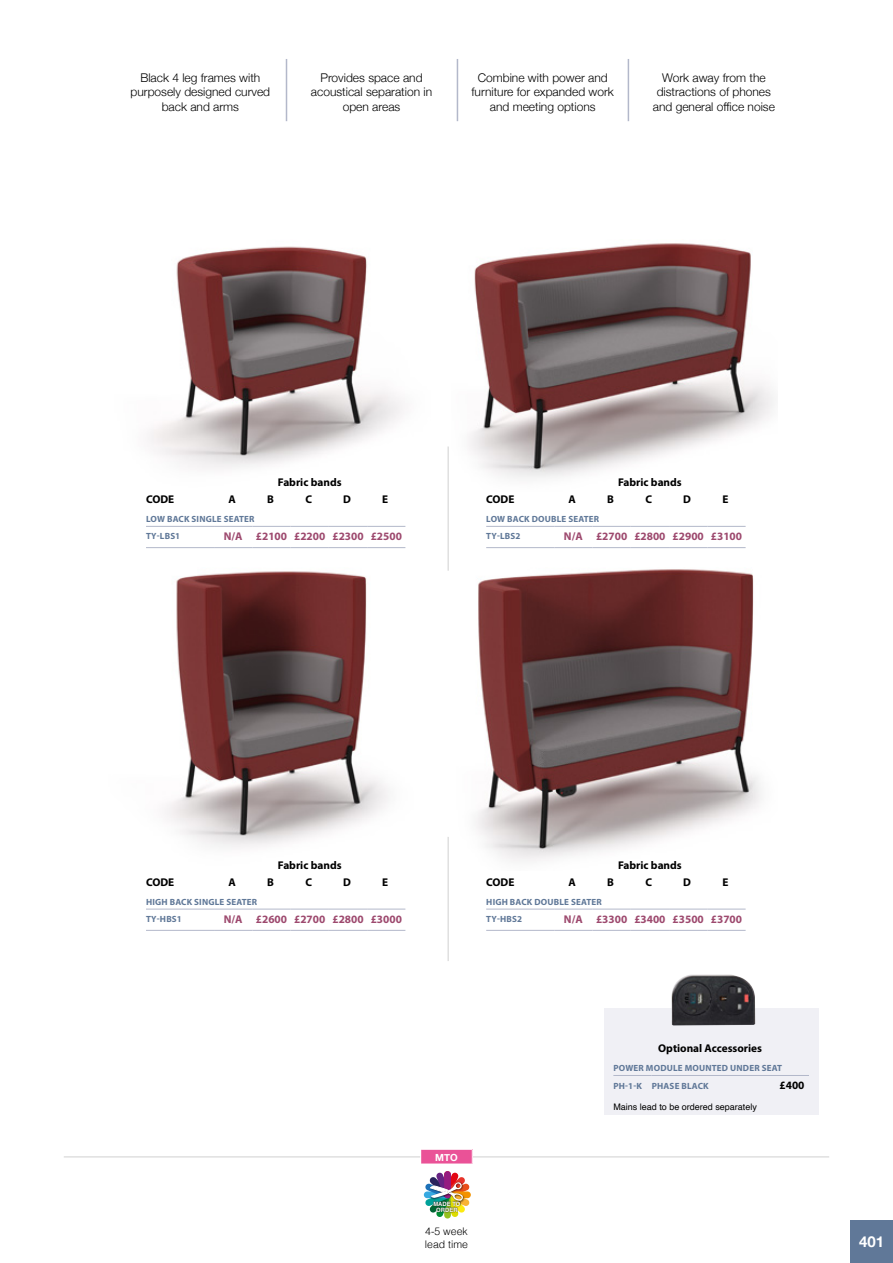
<style>
.page{position:relative;width:893px;height:1263px;background:#fff}
.page>*{position:absolute;margin:0;border:0;box-sizing:border-box;transform-origin:0 0}
.t1{font:700 15px "Helvetica Neue";color:#fff}
.t2{font:300 12px/14.4px "Helvetica Neue";color:#000;text-align:center}
.t3{font:700 11.25px "Myriad Pro";color:#000}
.t4{font:700 11.25px "Myriad Pro";color:#9d496e}
.t5{font:300 10.5px/12.6px "Helvetica";color:#000}
.t6{font:700 9.75px "Helvetica Neue";color:#fff}
.t7{font:700 9px/17.2px "Myriad Pro";letter-spacing:.02em;color:#607898}
.t8{font:9px "Helvetica";color:#000}
.t9{font:700 5.85px/5.8px "Helvetica";color:#fff;text-align:center}
</style>
<div class="page">
<div style="left:604px;top:1008px;width:215px;height:106px;background:#f0f0f5"></div>
<hr style="left:613px;top:1075px;width:39px;height:1px;background:#b3b8ca">
<hr style="left:652px;top:1075px;width:123px;height:1px;background:#b3b8ca">
<hr style="left:775px;top:1075px;width:34px;height:1px;background:#b3b8ca">
<img style="left:671px;top:974px;width:84px;height:51px">
<hr style="left:64px;top:1157px;width:765px;height:1px;background:#d0d0d0">
<img style="left:476px;top:569px;width:285px;height:292px">
<img style="left:469px;top:243px;width:305px;height:235px">
<img style="left:165px;top:571px;width:223px;height:277px">
<img style="left:148px;top:246px;width:255px;height:223px">
<hr style="left:486px;top:526px;width:68px;height:1px;background:#b3b8ca">
<hr style="left:554px;top:526px;width:38px;height:1px;background:#b3b8ca">
<hr style="left:592px;top:526px;width:39px;height:1px;background:#b3b8ca">
<hr style="left:631px;top:526px;width:38px;height:1px;background:#b3b8ca">
<hr style="left:669px;top:526px;width:38px;height:1px;background:#b3b8ca">
<hr style="left:707px;top:526px;width:39px;height:1px;background:#b3b8ca">
<hr style="left:486px;top:547px;width:68px;height:1px;background:#b3b8ca">
<hr style="left:554px;top:547px;width:38px;height:1px;background:#b3b8ca">
<hr style="left:592px;top:547px;width:39px;height:1px;background:#b3b8ca">
<hr style="left:631px;top:547px;width:38px;height:1px;background:#b3b8ca">
<hr style="left:669px;top:547px;width:38px;height:1px;background:#b3b8ca">
<hr style="left:707px;top:547px;width:39px;height:1px;background:#b3b8ca">
<hr style="left:486px;top:909px;width:68px;height:1px;background:#b3b8ca">
<hr style="left:554px;top:909px;width:38px;height:1px;background:#b3b8ca">
<hr style="left:592px;top:909px;width:39px;height:1px;background:#b3b8ca">
<hr style="left:631px;top:909px;width:38px;height:1px;background:#b3b8ca">
<hr style="left:669px;top:909px;width:38px;height:1px;background:#b3b8ca">
<hr style="left:707px;top:909px;width:39px;height:1px;background:#b3b8ca">
<hr style="left:486px;top:930px;width:68px;height:1px;background:#b3b8ca">
<hr style="left:554px;top:930px;width:38px;height:1px;background:#b3b8ca">
<hr style="left:592px;top:930px;width:39px;height:1px;background:#b3b8ca">
<hr style="left:631px;top:930px;width:38px;height:1px;background:#b3b8ca">
<hr style="left:669px;top:930px;width:38px;height:1px;background:#b3b8ca">
<hr style="left:707px;top:930px;width:39px;height:1px;background:#b3b8ca">
<hr style="left:146px;top:526px;width:68px;height:1px;background:#b3b8ca">
<hr style="left:214px;top:526px;width:38px;height:1px;background:#b3b8ca">
<hr style="left:252px;top:526px;width:39px;height:1px;background:#b3b8ca">
<hr style="left:291px;top:526px;width:38px;height:1px;background:#b3b8ca">
<hr style="left:329px;top:526px;width:38px;height:1px;background:#b3b8ca">
<hr style="left:367px;top:526px;width:38px;height:1px;background:#b3b8ca">
<hr style="left:146px;top:547px;width:68px;height:1px;background:#b3b8ca">
<hr style="left:214px;top:547px;width:38px;height:1px;background:#b3b8ca">
<hr style="left:252px;top:547px;width:39px;height:1px;background:#b3b8ca">
<hr style="left:291px;top:547px;width:38px;height:1px;background:#b3b8ca">
<hr style="left:329px;top:547px;width:38px;height:1px;background:#b3b8ca">
<hr style="left:367px;top:547px;width:38px;height:1px;background:#b3b8ca">
<hr style="left:146px;top:909px;width:68px;height:1px;background:#b3b8ca">
<hr style="left:214px;top:909px;width:38px;height:1px;background:#b3b8ca">
<hr style="left:252px;top:909px;width:39px;height:1px;background:#b3b8ca">
<hr style="left:291px;top:909px;width:38px;height:1px;background:#b3b8ca">
<hr style="left:329px;top:909px;width:38px;height:1px;background:#b3b8ca">
<hr style="left:367px;top:909px;width:38px;height:1px;background:#b3b8ca">
<hr style="left:146px;top:930px;width:68px;height:1px;background:#b3b8ca">
<hr style="left:214px;top:930px;width:38px;height:1px;background:#b3b8ca">
<hr style="left:252px;top:930px;width:39px;height:1px;background:#b3b8ca">
<hr style="left:291px;top:930px;width:38px;height:1px;background:#b3b8ca">
<hr style="left:329px;top:930px;width:38px;height:1px;background:#b3b8ca">
<hr style="left:367px;top:930px;width:38px;height:1px;background:#b3b8ca">
<hr style="left:628px;top:59px;width:1px;height:62px;background:#b3b8ca">
<hr style="left:457px;top:59px;width:1px;height:62px;background:#b3b8ca">
<hr style="left:286px;top:59px;width:1px;height:62px;background:#b3b8ca">
<div style="left:421px;top:1149px;width:51px;height:15px;background:#ea5297"></div>
<svg style="left:472px;top:1149px;width:1px;height:15px"></svg>
<hr style="left:420px;top:1149px;width:52px;height:1px;background:#fff">
<svg style="left:424px;top:1171px;width:47px;height:28px"></svg>
<img style="left:425px;top:1199px;width:45px;height:20px">
<hr style="left:448px;top:446px;width:1px;height:125px;background:#d0d0d0">
<hr style="left:448px;top:837px;width:1px;height:124px;background:#d0d0d0">
<div style="left:850px;top:1220px;width:43px;height:43px;background:#607898"></div>
<p class="t2" style="left:131px;top:69px;width:141px">Black 4 leg frames with purposely designed curved back and arms</p>
<p class="t2" style="left:471px;top:69px;width:144px">Combine with power and furniture for expanded work and meeting options</p>
<p class="t2" style="left:311px;top:69px;width:123px">Provides space and acoustical separation in open areas</p>
<p class="t2" style="left:653px;top:69px;width:124px">Work away from the distractions of phones and general office noise</p>
<p class="t3" style="left:278px;top:475px;width:65px">Fabric bands</p>
<p class="t3" style="left:618px;top:475px;width:65px">Fabric bands</p>
<p class="t3" style="left:146px;top:492px;width:30px">CODE</p>
<p class="t3" style="left:228px;top:492px;width:9px">A</p>
<p class="t3" style="left:267px;top:492px;width:8px">B</p>
<p class="t3" style="left:305px;top:492px;width:8px">C</p>
<p class="t3" style="left:343px;top:492px;width:9px">D</p>
<p class="t3" style="left:382px;top:492px;width:8px">E</p>
<p class="t7" style="left:146px;top:510px;width:110px">LOW BACK SINGLE SEATER<br>TY-LBS1</p>
<p class="t4" style="left:224px;top:529px;width:180px">N/A £2100 £2200 £2300 £2500</p>
<p class="t3" style="left:486px;top:492px;width:30px">CODE</p>
<p class="t3" style="left:569px;top:492px;width:9px">A</p>
<p class="t3" style="left:607px;top:492px;width:8px">B</p>
<p class="t3" style="left:645px;top:492px;width:8px">C</p>
<p class="t3" style="left:683px;top:492px;width:9px">D</p>
<p class="t3" style="left:722px;top:492px;width:8px">E</p>
<p class="t7" style="left:486px;top:510px;width:114px">LOW BACK DOUBLE SEATER<br>TY-LBS2</p>
<p class="t4" style="left:564px;top:529px;width:180px">N/A £2700 £2800 £2900 £3100</p>
<p class="t3" style="left:278px;top:857px;width:65px">Fabric bands</p>
<p class="t3" style="left:618px;top:857px;width:65px">Fabric bands</p>
<p class="t3" style="left:146px;top:874px;width:30px">CODE</p>
<p class="t3" style="left:228px;top:874px;width:9px">A</p>
<p class="t3" style="left:267px;top:874px;width:8px">B</p>
<p class="t3" style="left:305px;top:874px;width:8px">C</p>
<p class="t3" style="left:343px;top:874px;width:9px">D</p>
<p class="t3" style="left:382px;top:874px;width:8px">E</p>
<p class="t7" style="left:146px;top:893px;width:113px">HIGH BACK SINGLE SEATER<br>TY-HBS1</p>
<p class="t4" style="left:224px;top:912px;width:180px">N/A £2600 £2700 £2800 £3000</p>
<p class="t3" style="left:486px;top:874px;width:30px">CODE</p>
<p class="t3" style="left:569px;top:874px;width:9px">A</p>
<p class="t3" style="left:607px;top:874px;width:8px">B</p>
<p class="t3" style="left:645px;top:874px;width:8px">C</p>
<p class="t3" style="left:683px;top:874px;width:9px">D</p>
<p class="t3" style="left:722px;top:874px;width:8px">E</p>
<p class="t7" style="left:486px;top:893px;width:117px">HIGH BACK DOUBLE SEATER<br>TY-HBS2</p>
<p class="t4" style="left:564px;top:912px;width:180px">N/A £3300 £3400 £3500 £3700</p>
<p class="t3" style="left:658px;top:1041px;width:105px">Optional Accessories</p>
<p class="t7" style="left:613px;top:1059px;width:170px">POWER MODULE MOUNTED UNDER SEAT<br>PH-1-K PHASE BLACK</p>
<p class="t3" style="left:779px;top:1078px;width:26px">£400</p>
<p class="t8" style="left:613px;top:1099px;width:145px">Mains lead to be ordered separately</p>
<p class="t6" style="left:435px;top:1150px;width:24px">MTO</p>
<p class="t9" style="left:433px;top:1201px;width:29px">MADE TO<br>ORDER</p>
<p class="t5" style="left:425px;top:1224px;width:45px">4-5 week lead time</p>
<p class="t1" style="left:859px;top:1230px;width:27px">401</p>
</div>
